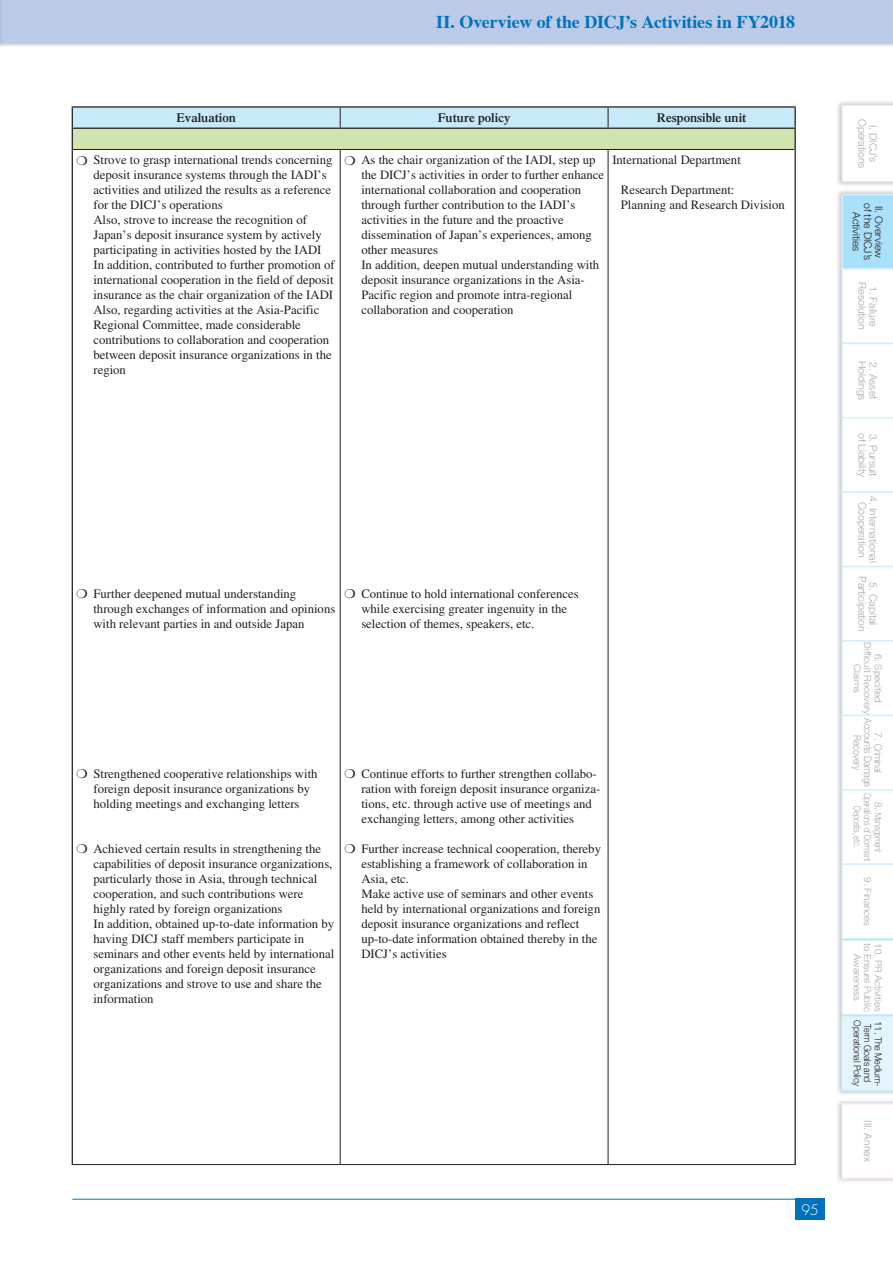
<style>
.page{position:relative;width:893px;height:1263px;background:#fff}
.page>*{position:absolute;margin:0;border:0;box-sizing:border-box;transform-origin:0 0}
.t1{font:700 18px "Times";letter-spacing:-.01em;color:#0072bc}
.t2{font:300 14.25px "Futura";color:#fff}
.t3{font:12.75px/15px "Times";color:#231f20}
.t4{font:600 12.75px "Times";color:#231f20}
.t5{font:300 10.5px/11.2px "Helvetica Neue LT Std";color:#a8a9ad;text-align:center}
.t6{font:300 10.5px/22.5px "Helvetica Neue LT Std";color:#231f20;text-align:center}
.t7{font:300 10.5px/21px "Helvetica Neue LT Std";letter-spacing:-.02em;color:#a8a9ad}
.t8{font:300 9.75px/21px "Helvetica Neue LT Std";color:#a8a9ad;text-align:center}
.t9{font:300 9.75px/10.5px "Helvetica Neue LT Std";letter-spacing:-.02em;color:#a8a9ad;text-align:center}
.t10{font:300 9.75px/10.5px "Helvetica Neue LT Std";letter-spacing:-.02em;color:#231f20;text-align:center}
.s1{font-size:10.5px}
</style>
<div class="page">
<hr style="left:794px;top:129px;width:2px;height:20px;background:#231f20">
<hr style="left:73px;top:149px;width:267px;height:1px;background:#231f20">
<hr style="left:340px;top:149px;width:268px;height:1px;background:#231f20">
<hr style="left:608px;top:149px;width:186px;height:1px;background:#231f20">
<hr style="left:72px;top:1164px;width:268px;height:1px;background:#231f20">
<hr style="left:340px;top:1164px;width:268px;height:1px;background:#231f20">
<hr style="left:608px;top:1164px;width:188px;height:1px;background:#231f20">
<hr style="left:608px;top:128px;width:188px;height:1px;background:#231f20">
<hr style="left:794px;top:149px;width:2px;height:1015px;background:#231f20">
<hr style="left:340px;top:150px;width:1px;height:1014px;background:#231f20">
<hr style="left:608px;top:150px;width:1px;height:1014px;background:#231f20">
<hr style="left:72px;top:106px;width:268px;height:2px;background:#231f20">
<hr style="left:340px;top:106px;width:268px;height:2px;background:#231f20">
<hr style="left:608px;top:106px;width:188px;height:2px;background:#231f20">
<hr style="left:794px;top:108px;width:2px;height:20px;background:#231f20">
<hr style="left:72px;top:149px;width:1px;height:1015px;background:#231f20">
<svg style="left:72px;top:107px;width:723px;height:42px;background:#c2ddcb"></svg>
<hr style="left:72px;top:1199px;width:723px;height:1px;background:#0072bc">
<div style="left:795px;top:1199px;width:30px;height:21px;background:#0072bc"></div>
<img style="left:837px;top:1101px;width:56px;height:81px">
<svg style="left:841px;top:1103px;width:52px;height:76px"></svg>
<img style="left:837px;top:102px;width:56px;height:84px">
<svg style="left:841px;top:104px;width:52px;height:79px"></svg>
<div style="left:0;top:0;width:893px;height:43px;background:#bbcbe7"></div>
<img style="left:837px;top:191px;width:56px;height:904px">
<svg style="left:841px;top:194px;width:52px;height:897px"></svg>
<svg style="left:0;top:0;width:1px;height:47px"></svg>
<h1 class="t1" style="left:436px;top:10px;width:360px">II. Overview of the DICJ’s Activities in FY2018</h1>
<p class="t4" style="left:176px;top:110px;width:61px">Evaluation</p>
<p class="t4" style="left:438px;top:110px;width:74px">Future policy</p>
<p class="t4" style="left:657px;top:110px;width:91px">Responsible unit</p>
<p class="t3" style="left:93px;top:152px;width:243px;text-indent:-17px">❍ Strove to grasp international trends concerning deposit insurance systems through the IADI’s activities and utilized the results as a reference for the DICJ’s operations<br>Also, strove to increase the recognition of Japan’s deposit insurance system by actively participating in activities hosted by the IADI In addition, contributed to further promotion of international cooperation in the field of deposit insurance as the chair organization of the IADI Also, regarding activities at the Asia-Pacific Regional Committee, made considerable contributions to collaboration and cooperation between deposit insurance organizations in the region</p>
<p class="t3" style="left:612px;top:152px;width:130px">International Department</p>
<p class="t3" style="left:621px;top:182px;width:165px">Research Department:<br>Planning and Research Division</p>
<p class="t3" style="left:361px;top:152px;width:244px;text-indent:-17px">❍ As the chair organization of the IADI, step up the DICJ’s activities in order to further enhance international collaboration and cooperation through further contribution to the IADI’s activities in the future and the proactive dissemination of Japan’s experiences, among other measures<br>In addition, deepen mutual understanding with deposit insurance organizations in the Asia-Pacific region and promote intra-regional collaboration and cooperation</p>
<p class="t3" style="left:93px;top:586px;width:243px;text-indent:-17px">❍ Further deepened mutual understanding through exchanges of information and opinions with relevant parties in and outside Japan</p>
<p class="t3" style="left:361px;top:586px;width:219px;text-indent:-17px">❍ Continue to hold international conferences while exercising greater ingenuity in the selection of themes, speakers, etc.</p>
<p class="t3" style="left:93px;top:766px;width:226px;text-indent:-17px">❍ Strengthened cooperative relationships with foreign deposit insurance organizations by holding meetings and exchanging letters</p>
<p class="t3" style="left:93px;top:841px;width:242px;text-indent:-17px">❍ Achieved certain results in strengthening the capabilities of deposit insurance organizations, particularly those in Asia, through technical cooperation, and such contributions were highly rated by foreign organizations<br>In addition, obtained up-to-date information by having DICJ staff members participate in seminars and other events held by international organizations and foreign deposit insurance organizations and strove to use and share the information</p>
<p class="t3" style="left:361px;top:766px;width:241px;text-indent:-17px">❍ Continue efforts to further strengthen collabo&shy;ration with foreign deposit insurance organiza&shy;tions, etc. through active use of meetings and exchanging letters, among other activities</p>
<p class="t3" style="left:361px;top:841px;width:241px;text-indent:-17px">❍ Further increase technical cooperation, thereby establishing a framework of collaboration in Asia, etc.<br>Make active use of seminars and other events held by international organizations and foreign deposit insurance organizations and reflect up-to-date information obtained thereby in the DICJ’s activities</p>
<p class="t2" style="left:802px;top:1201px;width:18px">95</p>
<p class="t5" style="left:879px;top:119px;width:51px;rotate:90deg">I. DICJ’s<br>Operations</p>
<p class="t6" style="left:879px;top:203px;width:59px;rotate:90deg">of the DICJ’s</p>
<p class="t6" style="left:890px;top:206px;width:53px;rotate:90deg">II. Overview<br>Activities</p>
<p class="t5" style="left:868px;top:282px;width:49px;rotate:90deg">Resolution</p>
<p class="t5" style="left:879px;top:286px;width:42px;rotate:90deg">1. Failure</p>
<p class="t5" style="left:868px;top:361px;width:41px;rotate:90deg">Holdings</p>
<p class="t5" style="left:879px;top:362px;width:38px;rotate:90deg">2. Asset</p>
<p class="t5" style="left:868px;top:433px;width:46px;rotate:90deg">of Liability</p>
<p class="t5" style="left:879px;top:433px;width:44px;rotate:90deg">3. Pursuit</p>
<p class="t5" style="left:879px;top:496px;width:68px;rotate:90deg">4. International<br>Cooperation</p>
<p class="t5" style="left:879px;top:576px;width:57px;rotate:90deg">5. Capital<br>Participation</p>
<p class="t8" style="left:889px;top:653px;width:51px;rotate:90deg">6. Specified</p>
<p class="t8" style="left:878px;top:642px;width:146px;rotate:90deg">Difficult Recovery <span class="s1">Accounts Damage</span></p>
<p class="t8" style="left:868px;top:664px;width:30px;rotate:90deg">Claims</p>
<p class="t7" style="left:889px;top:732px;width:42px;rotate:90deg">7. Criminal<br>Recovery</p>
<p class="t9" style="left:884px;top:792px;width:71px;rotate:90deg">8. Management<br>Operations of Dormant<br>Deposits, etc.</p>
<p class="t8" style="left:878px;top:877px;width:50px;rotate:90deg">9. Finances</p>
<p class="t8" style="left:878px;top:943px;width:70px;rotate:90deg">to Ensure Public</p>
<p class="t8" style="left:889px;top:943px;width:70px;rotate:90deg">10. PR Activities<br>Awareness</p>
<p class="t10" style="left:884px;top:1020px;width:67px;rotate:90deg">11. The Medium-<br>Term Goals and<br>Operational Policy</p>
<p class="t5" style="left:874px;top:1120px;width:43px;rotate:90deg">III. Annex</p>
</div>
